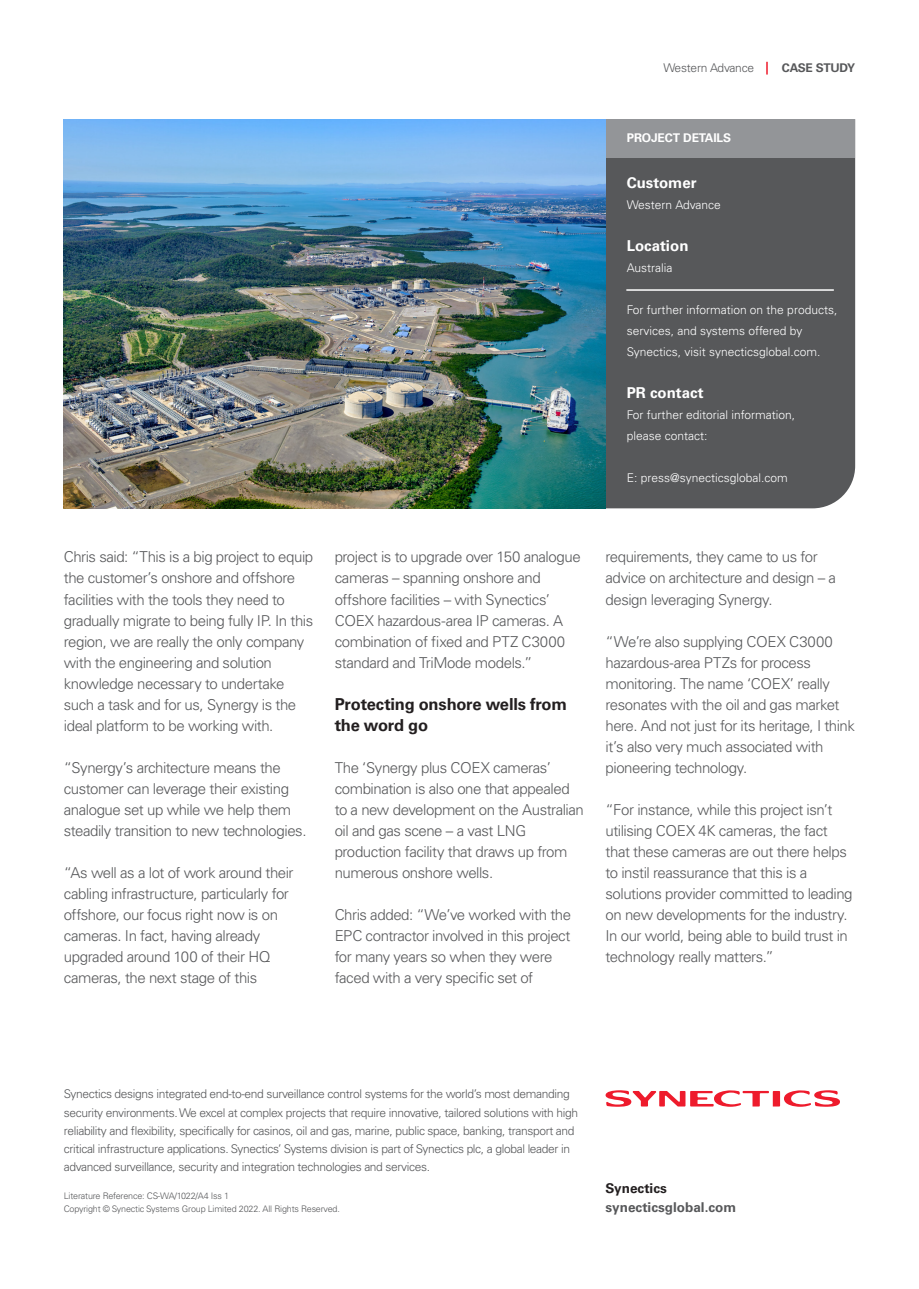
<style>
.page{position:relative;width:919px;height:1289px;background:#fff}
.page>*{position:absolute;margin:0;border:0;box-sizing:border-box;transform-origin:0 0}
.t1{font:700 16.5px/21px "Univers LT Pro 65";letter-spacing:-.01em;color:#231f20}
.subhead{font:300 15px/21px "Univers LT Pro 45";letter-spacing:-.03em;color:#57585a}
.t2{font:700 15px "Univers LT Pro 65";color:#fff}
.t3{font:700 13.5px "Univers LT Pro 65";color:#57585a}
.t4{font:700 13.5px "Univers LT Pro 65";color:#231f20}
.t5{font:300 12px/18.3px "Univers LT Pro 45";letter-spacing:-.03em;color:#57585a}
.t6{font:300 12px/21px "Univers LT Pro 45";color:#fff}
.t7{font:700 12px "Univers LT Pro 65";letter-spacing:-.01em;color:#fff}
.t8{font:700 12px "Univers LT Pro 65";letter-spacing:-.02em;color:#57585a}
.Red_Head{font:300 9px "Univers LT Pro 45";letter-spacing:-.02em;color:#57585a}
</style>
<div class="page">
<svg style="left:605px;top:1090px;width:234px;height:16px"></svg>
<div style="left:605px;top:157px;width:250px;height:351px;background:#57585a"></div>
<hr style="left:626px;top:289px;width:207px;height:2px;background:#fff">
<div style="left:605px;top:119px;width:250px;height:38px;background:#939598"></div>
<img style="left:64px;top:119px;width:541px;height:389px">
<svg style="left:766px;top:62px;width:1px;height:13px"></svg>
<p class="t5" style="left:663px;top:59px;width:92px">Western Advance</p>
<p class="t8" style="left:781px;top:61px;width:75px">CASE STUDY</p>
<p class="t7" style="left:626px;top:130px;width:106px">PROJECT DETAILS</p>
<p class="t2" style="left:626px;top:173px;width:71px">Customer</p>
<p class="t6" style="left:626px;top:194px;width:96px">Western Advance</p>
<p class="t2" style="left:626px;top:236px;width:63px">Location</p>
<p class="t6" style="left:626px;top:257px;width:47px">Australia</p>
<p class="t6" style="left:626px;top:299px;width:212px">For further information on the products, services, and systems offered by<br>Synectics, visit synecticsglobal.com.</p>
<p class="t2" style="left:626px;top:383px;width:78px">PR contact</p>
<p class="t6" style="left:626px;top:404px;width:170px">For further editorial information, please contact:</p>
<p class="t6" style="left:626px;top:467px;width:162px">E: press@synecticsglobal.com</p>
<p class="subhead" style="left:64px;top:546px;width:251px">Chris said: “This is a big project to equip the customer’s onshore and offshore facilities with the tools they need to gradually migrate to being fully IP. In this region, we are really the only company with the engineering and solution knowledge necessary to undertake such a task and for us, Synergy is the ideal platform to be working with.</p>
<p class="subhead" style="left:64px;top:756px;width:244px">“Synergy’s architecture means the customer can leverage their existing analogue set up while we help them steadily transition to new technologies.</p>
<p class="subhead" style="left:64px;top:861px;width:231px">“As well as a lot of work around their cabling infrastructure, particularly for offshore, our focus right now is on cameras. In fact, having already upgraded around 100 of their HQ cameras, the next stage of this</p>
<p class="subhead" style="left:334px;top:546px;width:247px">project is to upgrade over 150 analogue cameras – spanning onshore and offshore facilities – with Synectics’ COEX hazardous-area IP cameras. A combination of fixed and PTZ C3000 standard and TriMode models.”</p>
<p class="t1" style="left:334px;top:693px;width:234px">Protecting onshore wells from the word go</p>
<p class="subhead" style="left:334px;top:756px;width:251px">The ‘Synergy plus COEX cameras’ combination is also one that appealed to a new development on the Australian oil and gas scene – a vast LNG production facility that draws up from numerous onshore wells.</p>
<p class="subhead" style="left:334px;top:903px;width:238px">Chris added: “We’ve worked with the EPC contractor involved in this project for many years so when they were faced with a very specific set of</p>
<p class="subhead" style="left:605px;top:546px;width:232px">requirements, they came to us for advice on architecture and design – a design leveraging Synergy.</p>
<p class="subhead" style="left:605px;top:630px;width:251px">“We’re also supplying COEX C3000 hazardous-area PTZs for process monitoring. The name ‘COEX’ really resonates with the oil and gas market here. And not just for its heritage, I think it’s also very much associated with pioneering technology.</p>
<p class="subhead" style="left:605px;top:798px;width:248px">“For instance, while this project isn’t utilising COEX 4K cameras, the fact that these cameras are out there helps to instil reassurance that this is a solutions provider committed to leading on new developments for the industry.<br>In our world, being able to build trust in technology really matters.”</p>
<p class="t5" style="left:64px;top:1084px;width:516px">Synectics designs integrated end-to-end surveillance control systems for the world’s most demanding security environments. We excel at complex projects that require innovative, tailored solutions with high reliability and flexibility, specifically for casinos, oil and gas, marine, public space, banking, transport and critical infrastructure applications. Synectics’ Systems division is part of Synectics plc, a global leader in advanced surveillance, security and integration technologies and services.</p>
<p class="Red_Head" style="left:64px;top:1190px;width:167px">Literature Reference: CS-WA/1022/A4 Iss 1</p>
<p class="Red_Head" style="left:64px;top:1203px;width:277px">Copyright © Synectic Systems Group Limited 2022. All Rights Reserved.</p>
<p class="t4" style="left:605px;top:1180px;width:63px">Synectics</p>
<p class="t3" style="left:605px;top:1199px;width:132px">synecticsglobal.com</p>
</div>
